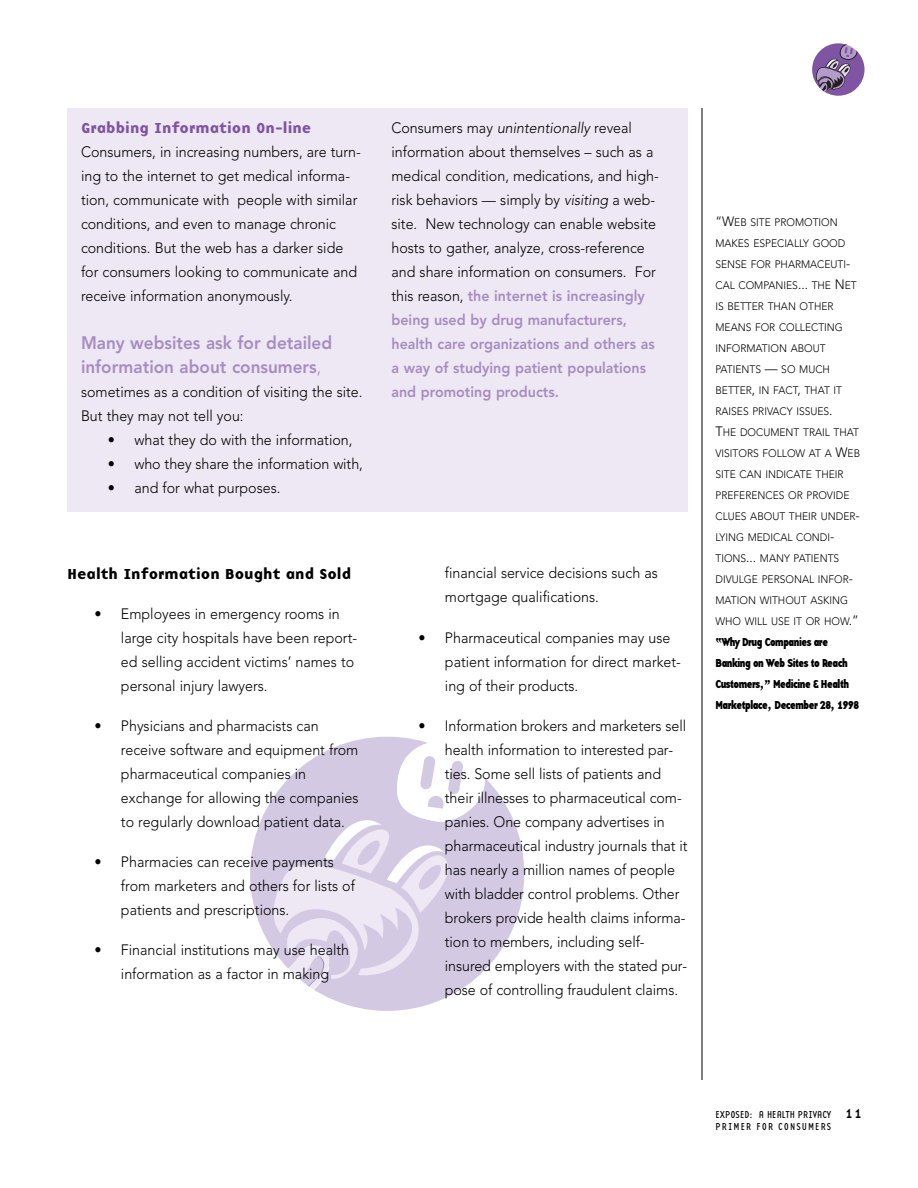
<style>
.page{position:relative;width:918px;height:1188px;background:#fff}
.page>*{position:absolute;margin:0;border:0;box-sizing:border-box;transform-origin:0 0}
.t1{font:800 18px/24px "Avenir";color:#a78cc1;scale:.95 1}
.t2{font:300 15px/24px "Avenir";color:#000;scale:.95 1}
.t3{font:15px "Base Nine B";color:#000;scale:.95 1}
.t4{font:15px "Base Nine B";color:#7f54a2;scale:.95 1}
.t5{font:12px/21px "Base Twelve Sans B";letter-spacing:-.04em;color:#000;scale:.95 1}
.t6{font:300 10.8px/21px "Avenir";color:#000;scale:.95 1}
.t7{font:10.5px/12px "Base Twelve Sans";color:#000}
.s1{font-weight:300}
.s2{font-weight:800;color:#a78cc1}
.s3{font-size:13.5px}
.s4{font-family:"Base Nine";font-size:13.5px}
</style>
<div class="page">
<hr style="left:702px;top:108px;width:1px;height:972px;background:#000">
<svg style="left:250px;top:737px;width:274px;height:274px"></svg>
<svg style="left:267px;top:741px;width:218px;height:253px"></svg>
<div style="left:68px;top:108px;width:620px;height:404px;background:#ede8f3"></div>
<svg style="left:812px;top:43px;width:53px;height:53px"></svg>
<p class="t4" style="left:81px;top:123px;width:244px">Grabbing Information On-line</p>
<p class="t2" style="left:81px;top:142px;width:296px">Consumers, in increasing numbers, are turn&shy;ing to the internet to get medical informa&shy;tion, communicate with people with similar conditions, and even to manage chronic conditions. But the web has a darker side for consumers looking to communicate and receive information anonymously.</p>
<p class="t1" style="left:81px;top:333px;width:266px">Many websites ask for detailed information about consumers<span class="s1">,</span></p>
<p class="t2" style="left:81px;top:382px;width:298px">sometimes as a condition of visiting the site.<br>But they may not tell you:</p>
<p class="t2" style="left:108px;top:430px;width:259px">• what they do with the information,</p>
<p class="t2" style="left:108px;top:454px;width:270px">• who they share the information with,</p>
<p class="t2" style="left:108px;top:478px;width:183px">• and for what purposes.</p>
<p class="t3" style="left:68px;top:568px;width:300px">Health Information Bought and Sold</p>
<p class="t2" style="left:121px;top:603px;width:250px;text-indent:-26px">• Employees in emergency rooms in large city hospitals have been report&shy;ed selling accident victims’ names to personal injury lawyers.</p>
<p class="t2" style="left:121px;top:715px;width:251px;text-indent:-26px">• Physicians and pharmacists can receive software and equipment from pharmaceutical companies in exchange for allowing the companies to regularly download patient data.</p>
<p class="t2" style="left:121px;top:852px;width:248px;text-indent:-26px">• Pharmacies can receive payments from marketers and others for lists of patients and prescriptions.</p>
<p class="t2" style="left:94px;top:940px;width:270px;text-align:center">• Financial institutions may use health information as a factor in making</p>
<p class="t2" style="left:391px;top:117px;width:283px">Consumers may unintentionally reveal information about themselves – such as a medical condition, medications, and high&shy;risk behaviors — simply by visiting a web&shy;site. New technology can enable website hosts to gather, analyze, cross-reference and share information on consumers. For this reason, <span class="s2">the internet is increasingly being used by drug manufacturers, health care organizations and others as a way of studying patient populations and promoting products.</span></p>
<p class="t2" style="left:445px;top:563px;width:226px">financial service decisions such as mortgage qualifications.</p>
<p class="t2" style="left:445px;top:627px;width:250px;text-indent:-26px">• Pharmaceutical companies may use patient information for direct market&shy;ing of their products.</p>
<p class="t2" style="left:445px;top:715px;width:257px;text-indent:-26px">• Information brokers and marketers sell health information to interested par&shy;ties. Some sell lists of patients and their illnesses to pharmaceutical com&shy;panies. One company advertises in pharmaceutical industry journals that it has nearly a million names of people with bladder control problems. Other brokers provide health claims informa&shy;tion to members, including self&shy;insured employers with the stated pur&shy;pose of controlling fraudulent claims.</p>
<p class="t6" style="left:715px;top:213px;width:154px"><span class="s3">“W</span>EB SITE PROMOTION<br>MAKES ESPECIALLY GOOD<br>SENSE FOR PHARMACEUTI<span class="s3">-<br></span>CAL COMPANIES<span class="s3">...</span> THE <span class="s3">N</span>ET<br>IS BETTER THAN OTHER<br>MEANS FOR COLLECTING<br>INFORMATION ABOUT<br>PATIENTS <span class="s3">—</span> SO MUCH<br>BETTER<span class="s3">,</span> IN FACT<span class="s3">,</span> THAT IT<br>RAISES PRIVACY ISSUES<span class="s3">.<br>T</span>HE DOCUMENT TRAIL THAT<br>VISITORS FOLLOW AT A <span class="s3">W</span>EB<br>SITE CAN INDICATE THEIR<br>PREFERENCES OR PROVIDE<br>CLUES ABOUT THEIR UNDER<span class="s3">-<br></span>LYING MEDICAL CONDI<span class="s3">-<br></span>TIONS<span class="s3">...</span> MANY PATIENTS<br>DIVULGE PERSONAL INFOR<span class="s3">-<br></span>MATION WITHOUT ASKING<br>WHO WILL USE IT OR HOW<span class="s3">.”</span></p>
<p class="t5" style="left:716px;top:633px;width:153px">“Why Drug Companies are<br>Banking on Web Sites to Reach<br>Customers,” Medicine &amp; Health<br>Marketplace, December 28, 1998</p>
<p class="t7" style="left:716px;top:1109px;width:149px">EXPOSED: A HEALTH PRIVACY <span class="s4">11<br></span>PRIMER FOR CONSUMERS</p>
</div>
